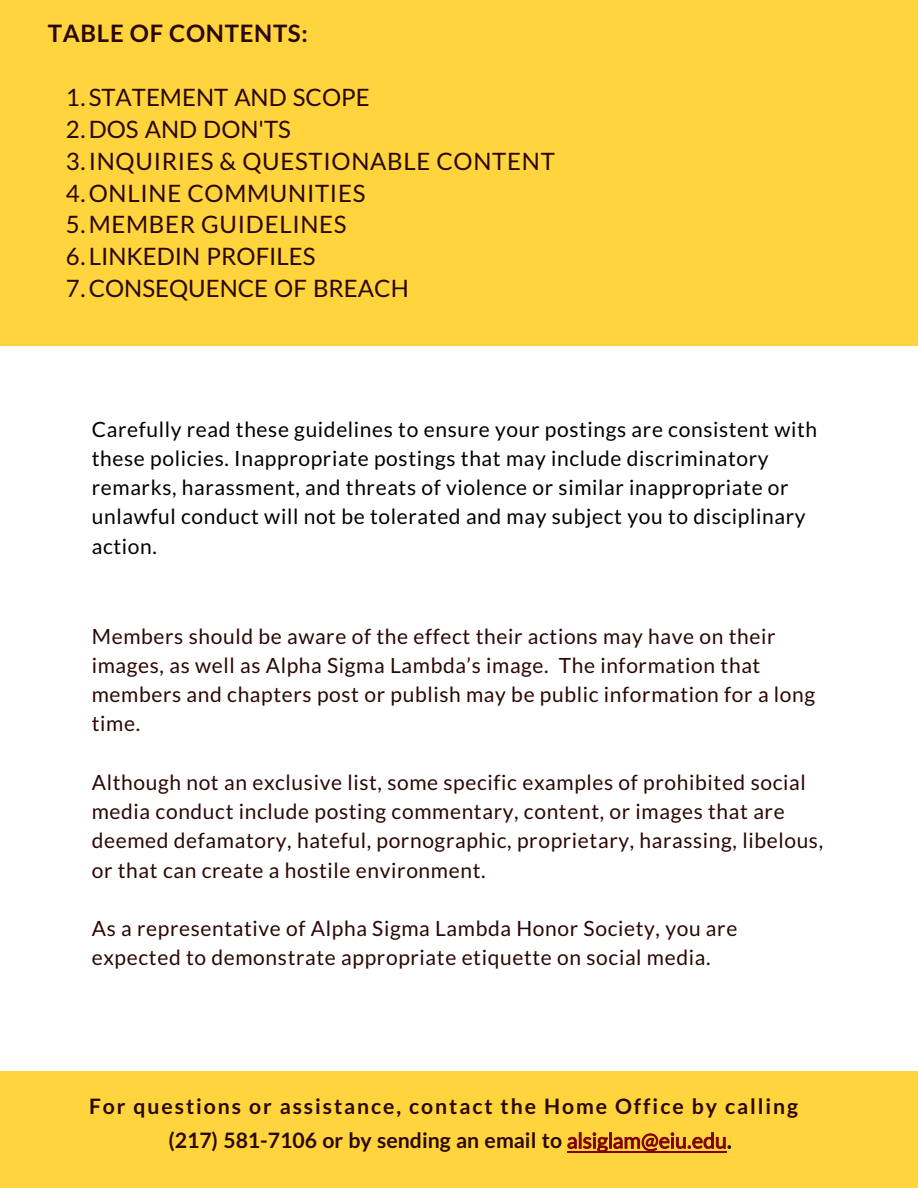
<style>
.page{position:relative;width:918px;height:1188px;background:#fff}
.page>*{position:absolute;margin:0;border:0;box-sizing:border-box;transform-origin:0 0}
.t1{font:24px/31.8px "Lato";letter-spacing:.03em;color:#2a0804}
.t2{font:700 24px "Lato";letter-spacing:.03em;color:#2a0804}
.t3{font:700 21.15px/34.2px "Lato";letter-spacing:.09em;color:#2a0804}
.t4{font:21px/29.2px "Lato";letter-spacing:.03em;color:#2a0804}
.t5{font:21px/29.2px "Lato";letter-spacing:.03em;color:#000}
.s1{font-weight:400;color:#800000}
.s2{font-weight:400}
</style>
<div class="page">
<div style="left:0;top:0;width:918px;height:346px;background:#ffd43d"></div>
<div style="left:0;top:1071px;width:917px;height:117px;background:#ffd43d"></div>
<hr style="left:567px;top:1151px;width:160px;height:1px;background:#800000">
<p class="t2" style="left:48px;top:20px;width:261px">TABLE OF CONTENTS:</p>
<p class="t1" style="left:66px;top:81px;width:490px">1.STATEMENT AND SCOPE<br>2.DOS AND DON'TS<br>3.INQUIRIES &amp; QUESTIONABLE CONTENT<br>4.ONLINE COMMUNITIES<br>5.MEMBER GUIDELINES<br>6.LINKEDIN PROFILES<br>7.CONSEQUENCE OF BREACH</p>
<p class="t5" style="left:92px;top:414px;width:727px">Carefully read these guidelines to ensure your postings are consistent with these policies. Inappropriate postings that may include discriminatory remarks, harassment, and threats of violence or similar inappropriate or unlawful conduct will not be tolerated and may subject you to disciplinary action.</p>
<p class="t4" style="left:92px;top:621px;width:725px">Members should be aware of the effect their actions may have on their images, as well as Alpha Sigma Lambda’s image. The information that members and chapters post or publish may be public information for a long time.</p>
<p class="t4" style="left:92px;top:768px;width:733px">Although not an exclusive list, some specific examples of prohibited social media conduct include posting commentary, content, or images that are deemed defamatory, hateful, pornographic, proprietary, harassing, libelous, or that can create a hostile environment.</p>
<p class="t4" style="left:92px;top:914px;width:647px">As a representative of Alpha Sigma Lambda Honor Society, you are expected to demonstrate appropriate etiquette on social media.</p>
<p class="t3" style="left:168px;top:1089px;width:631px;text-indent:-79px">For questions or assistance, contact the Home Office by calling (217) 581-7106 or by sending an email to <span class="s1">alsiglam@eiu.edu</span><span class="s2">.</span></p>
</div>
